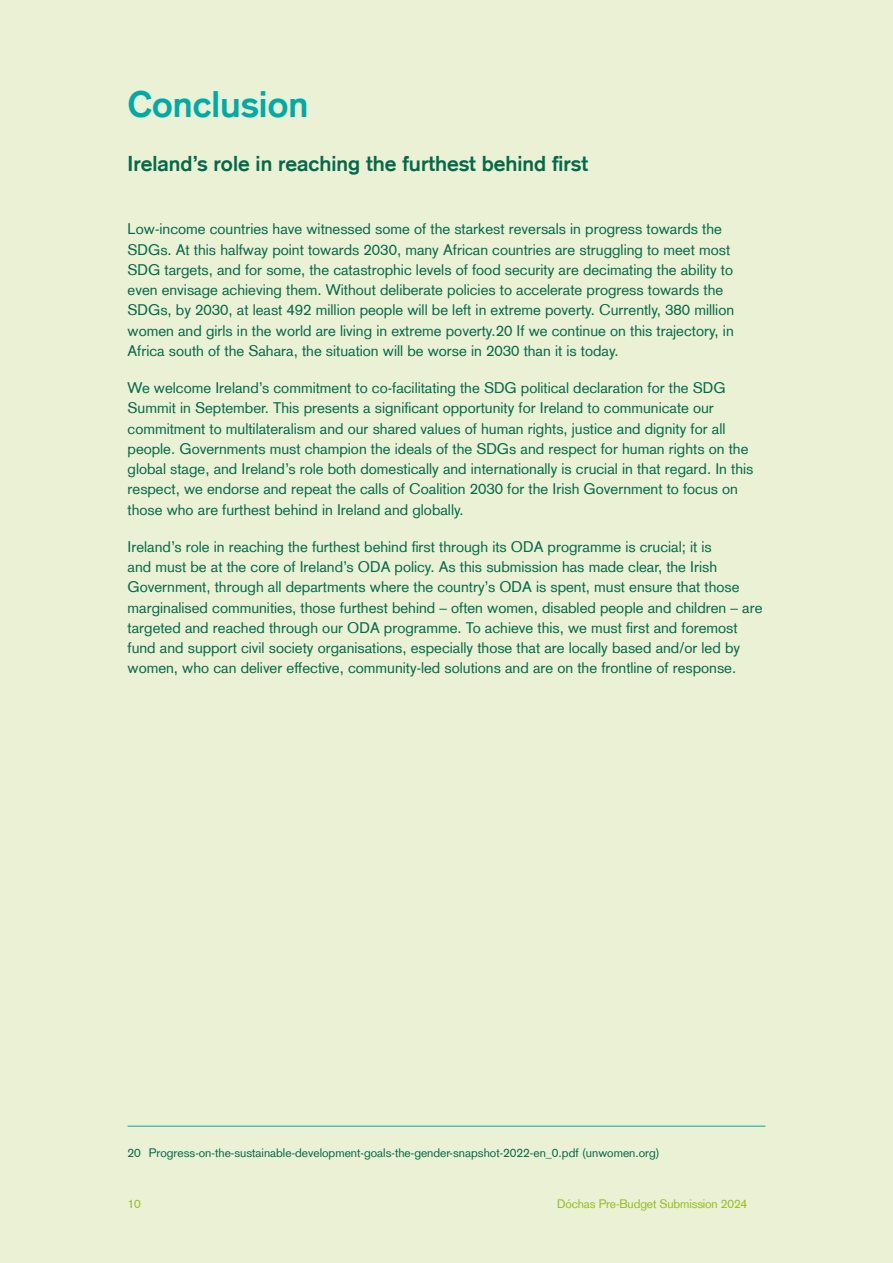
<style>
.page{position:relative;width:893px;height:1263px;background:#ebf1d4}
.page>*{position:absolute;margin:0;border:0;box-sizing:border-box;transform-origin:0 0}
.t1{font:700 36px "Basic Commercial LT";color:#00aaa5}
.t2{font:700 21px "Basic Commercial LT";color:#04694a}
.t3{font:15px/20.2px "Basic Commercial LT Com";color:#04694a}
.t4{font:12px "Basic Commercial LT Com";color:#04694a}
.t5{font:12px "Basic Commercial LT Com";letter-spacing:-.01em;color:#92be25}
</style>
<div class="page">
<hr style="left:128px;top:1126px;width:637px;height:1px;background:#00aaa5">
<h1 class="t1" style="left:128px;top:83px;width:182px">Conclusion</h1>
<h2 class="t2" style="left:128px;top:151px;width:462px">Ireland’s role in reaching the furthest behind first</h2>
<p class="t3" style="left:128px;top:219px;width:608px">Low-income countries have witnessed some of the starkest reversals in progress towards the SDGs. At this halfway point towards 2030, many African countries are struggling to meet most SDG targets, and for some, the catastrophic levels of food security are decimating the ability to even envisage achieving them. Without deliberate policies to accelerate progress towards the SDGs, by 2030, at least 492 million people will be left in extreme poverty. Currently, 380 million women and girls in the world are living in extreme poverty.20 If we continue on this trajectory, in Africa south of the Sahara, the situation will be worse in 2030 than it is today.</p>
<p class="t3" style="left:128px;top:378px;width:627px">We welcome Ireland’s commitment to co-facilitating the SDG political declaration for the SDG Summit in September. This presents a significant opportunity for Ireland to communicate our commitment to multilateralism and our shared values of human rights, justice and dignity for all people. Governments must champion the ideals of the SDGs and respect for human rights on the global stage, and Ireland’s role both domestically and internationally is crucial in that regard. In this respect, we endorse and repeat the calls of Coalition 2030 for the Irish Government to focus on those who are furthest behind in Ireland and globally.</p>
<p class="t3" style="left:128px;top:536px;width:636px">Ireland’s role in reaching the furthest behind first through its ODA programme is crucial; it is<br>and must be at the core of Ireland’s ODA policy. As this submission has made clear, the Irish Government, through all departments where the country’s ODA is spent, must ensure that those marginalised communities, those furthest behind – often women, disabled people and children – are targeted and reached through our ODA programme. To achieve this, we must first and foremost fund and support civil society organisations, especially those that are locally based and/or led by women, who can deliver effective, community-led solutions and are on the frontline of response.</p>
<p class="t4" style="left:128px;top:1145px;width:534px">20 Progress-on-the-sustainable-development-goals-the-gender-snapshot-2022-en_0.pdf (unwomen.org)</p>
<p class="t5" style="left:128px;top:1196px;width:15px">10</p>
<p class="t5" style="left:557px;top:1196px;width:192px">Dóchas Pre-Budget Submission 2024</p>
</div>
